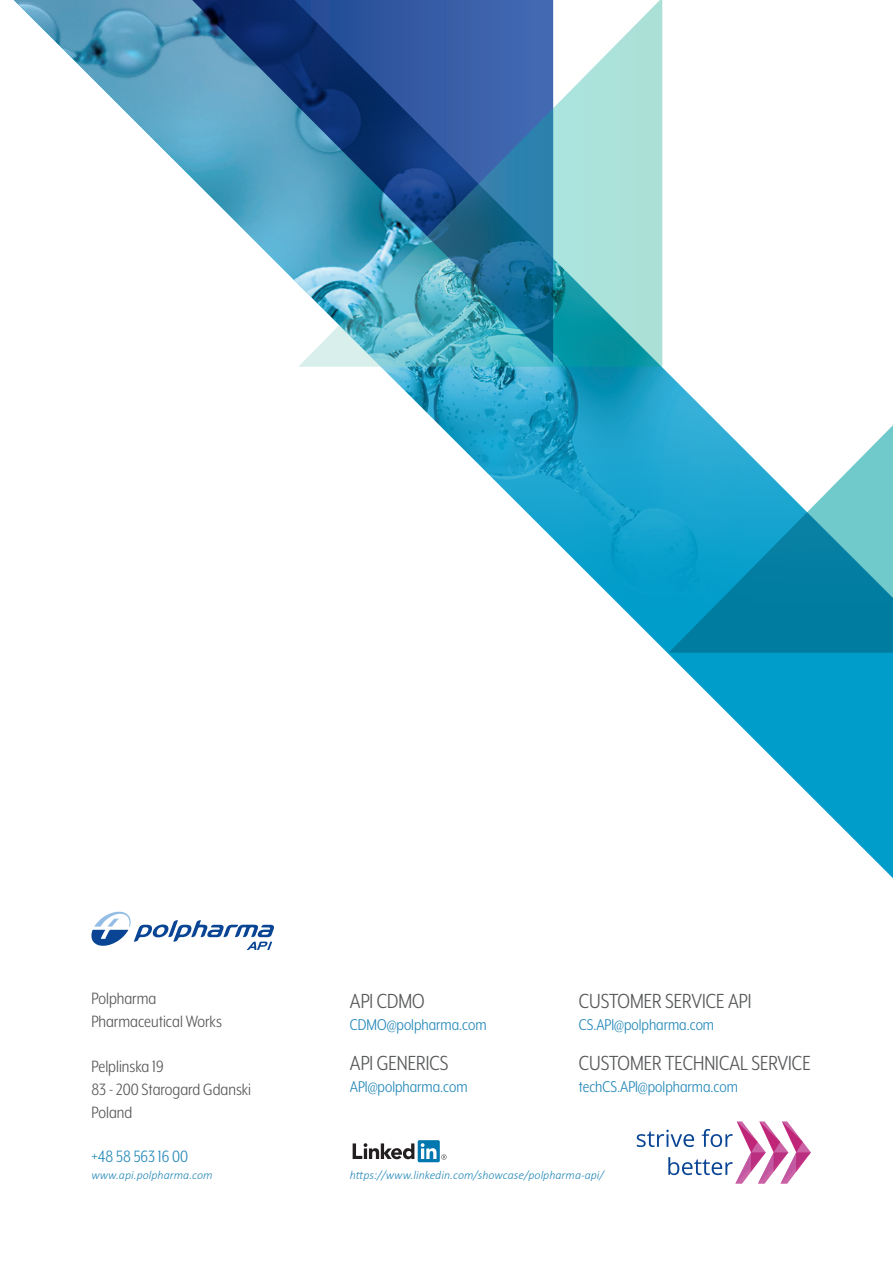
<style>
.page{position:relative;width:893px;height:1263px;background:#fff}
.page>*{position:absolute;margin:0;border:0;box-sizing:border-box;transform-origin:0 0}
.t1{font:23.55px "Mr Eaves XL Mod Nar OT";color:#57585a}
.t2{font:18.9px/22.6px "Mr Eaves XL Mod Nar OT";color:#57585a}
.t3{font:18.9px "Mr Eaves XL Mod Nar OT";color:#2488b9}
.t4{font:18px "Mr Eaves XL Mod Nar OT";color:#2488b9}
.t5{font:italic 300 12px "Calibri";color:#2488b9}
</style>
<div class="page">
<svg style="left:616px;top:602px;width:277px;height:276px"></svg>
<img style="left:14px;top:0;width:670px;height:602px">
<svg style="left:109px;top:0;width:189px;height:363px"></svg>
<svg style="left:637px;top:1121px;width:174px;height:63px"></svg>
<svg style="left:669px;top:389px;width:224px;height:264px"></svg>
<svg style="left:298px;top:0;width:364px;height:367px;background:#5895b6"></svg>
<svg style="left:353px;top:1143px;width:61px;height:16px"></svg>
<div style="left:418px;top:1140px;width:22px;height:22px;background:#0077ae;border-radius:2px"></div>
<svg style="left:421px;top:1143px;width:25px;height:17px"></svg>
<svg style="left:91px;top:911px;width:183px;height:39px"></svg>
<p class="t2" style="left:91px;top:987px;width:132px">Polpharma<br>Pharmaceutical Works</p>
<p class="t2" style="left:91px;top:1055px;width:161px">Pelplinska 19<br>83 - 200 Starogard Gdanski<br>Poland</p>
<p class="t3" style="left:91px;top:1146px;width:98px">+48 58 563 16 00</p>
<h1 class="t1" style="left:350px;top:988px;width:76px">API CDMO</h1>
<p class="t4" style="left:350px;top:1014px;width:138px">CDMO@polpharma.com</p>
<h1 class="t1" style="left:350px;top:1050px;width:100px">API GENERICS</h1>
<p class="t4" style="left:350px;top:1077px;width:119px">API@polpharma.com</p>
<h1 class="t1" style="left:579px;top:988px;width:174px">CUSTOMER SERVICE API</h1>
<p class="t4" style="left:579px;top:1014px;width:137px">CS.API@polpharma.com</p>
<h1 class="t1" style="left:579px;top:1050px;width:234px">CUSTOMER TECHNICAL SERVICE</h1>
<p class="t4" style="left:579px;top:1077px;width:161px">techCS.API@polpharma.com</p>
<p class="t5" style="left:91px;top:1167px;width:123px">www.api.polpharma.com</p>
<p class="t5" style="left:350px;top:1167px;width:255px">https://www.linkedin.com/showcase/polpharma-api/</p>
</div>
